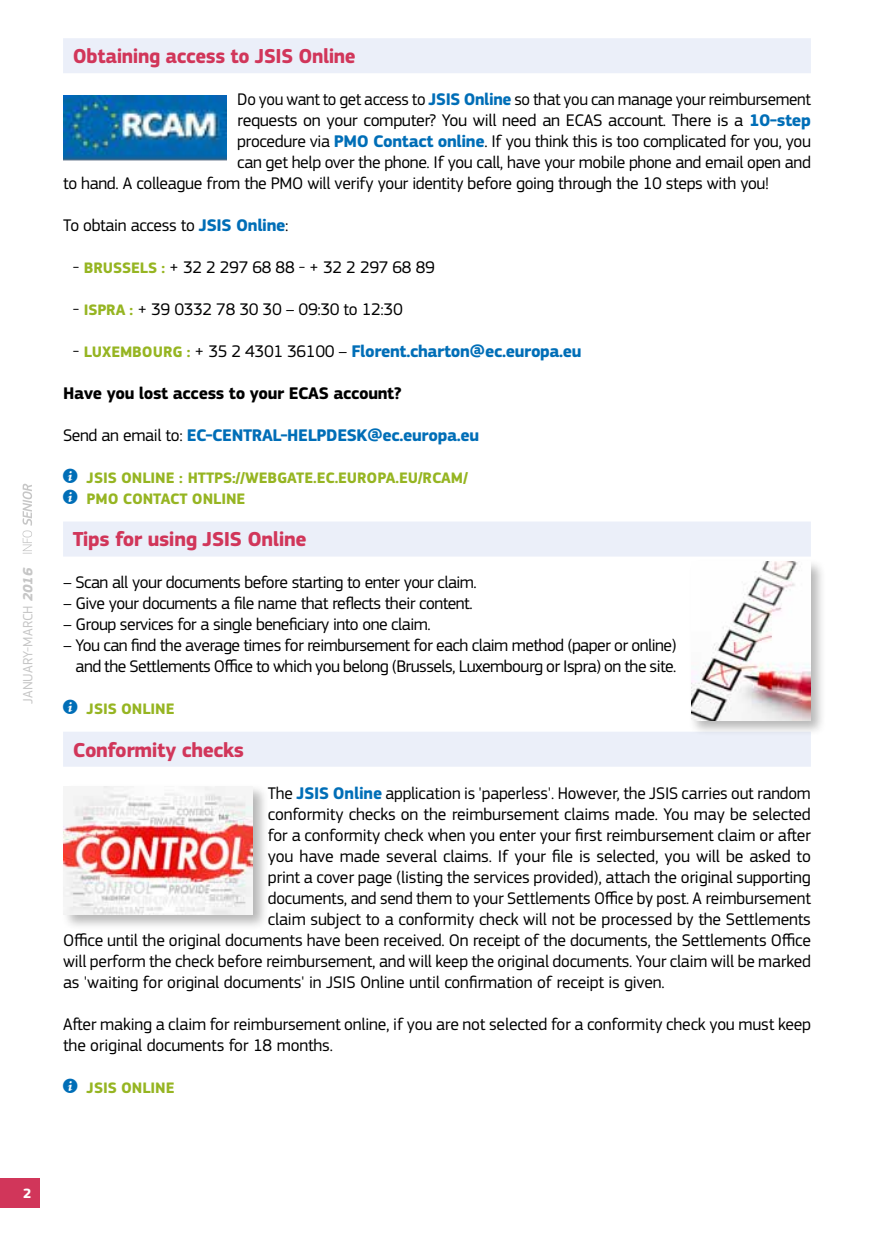
<style>
.page{position:relative;width:874px;height:1241px;background:#fff}
.page>*{position:absolute;margin:0;border:0;box-sizing:border-box;transform-origin:0 0}
.t1{font:700 21px "EC Square Sans Pro";letter-spacing:-.02em;color:#d1365a}
.t2{font:17.5px/21px "EC Square Sans Pro";letter-spacing:-.01em;color:#000}
.t3{font:17.5px/21px "EC Square Sans Pro";letter-spacing:-.03em;color:#000;text-align:right}
.t4{font:700 17.5px "EC Square Sans Pro";letter-spacing:-.02em;color:#006eb7}
.t5{font:700 17.5px "EC Square Sans Pro";letter-spacing:-.02em;color:#000}
.t6{font:700 15.75px/21px "EC Square Sans Pro";letter-spacing:-.005em;color:#96b522}
.t7{font:14px "EC Square Sans Pro";color:#c6c6c6}
.t8{font:700 14px "EC Square Sans Pro";color:#fff}
.s1{font-weight:700;font-style:italic}
.s2{font-weight:700;color:#006eb7}
.s3{font-weight:700;font-size:15.75px;color:#96b522}
.s4{font-weight:400;color:#000}
.s5{font-size:15.75px;color:#96b522}
.s6{font-family:"s Tmedia";font-weight:400;font-size:17.5px;color:#006eb7}
</style>
<div class="page">
<div style="left:0;top:1177px;width:40px;height:30px;background:#d1365a"></div>
<svg style="left:23px;top:483px;width:9px;height:70px"></svg>
<div style="left:63px;top:38px;width:747px;height:35px;background:#ebeff9"></div>
<div style="left:63px;top:521px;width:747px;height:35px;background:#ebeff9"></div>
<div style="left:63px;top:731px;width:747px;height:35px;background:#ebeff9"></div>
<img style="left:64px;top:95px;width:162px;height:66px">
<div style="left:688px;top:559px;width:138px;height:177px;background:#000;opacity:.29"></div>
<img style="left:691px;top:561px;width:119px;height:159px">
<div style="left:61px;top:783px;width:208px;height:148px;background:#000;opacity:.29"></div>
<img style="left:64px;top:786px;width:189px;height:128px">
<p class="t7" style="left:20px;top:703px;width:137px;rotate:-90deg">JANUARY-MARCH <span class="s1">2016</span></p>
<p class="t1" style="left:73px;top:44px;width:284px">Obtaining access to JSIS Online</p>
<p class="t2" style="left:237px;top:89px;width:574px">Do you want to get access to <span class="s2">JSIS Online</span> so that you can manage your reimbursement</p>
<p class="t2" style="left:237px;top:110px;width:575px">requests on your computer? You will need an ECAS account. There is a <span class="s2">10-step</span></p>
<p class="t2" style="left:237px;top:131px;width:575px">procedure via <span class="s2">PMO Contact online</span>. If you think this is too complicated for you, you</p>
<p class="t2" style="left:237px;top:152px;width:575px">can get help over the phone. If you call, have your mobile phone and email open and</p>
<p class="t2" style="left:63px;top:173px;width:707px">to hand. A colleague from the PMO will verify your identity before going through the 10 steps with you!</p>
<p class="t2" style="left:63px;top:215px;width:227px">To obtain access to <span class="s2">JSIS Online</span>:</p>
<p class="t2" style="left:73px;top:257px;width:363px">- <span class="s3">BRUSSELS :</span> + 32 2 297 68 88 - + 32 2 297 68 89</p>
<p class="t2" style="left:73px;top:299px;width:331px">- <span class="s3">ISPRA :</span> + 39 0332 78 30 30 – 09:30 to 12:30</p>
<p class="t4" style="left:73px;top:341px;width:510px"><span class="s4">-</span> <span class="s5">LUXEMBOURG :</span> <span class="s4">+ 35 2 4301 36100 –</span> Florent.charton@ec.europa.eu</p>
<p class="t5" style="left:63px;top:383px;width:340px">Have you lost access to your ECAS account?</p>
<p class="t4" style="left:63px;top:425px;width:417px"><span class="s4">Send an email to:</span> EC-CENTRAL-HELPDESK@ec.europa.eu</p>
<p class="t6" style="left:63px;top:468px;width:406px"><span class="s6">i</span> JSIS ONLINE : HTTPS://WEBGATE.EC.EUROPA.EU/RCAM/ <span class="s6">i</span> PMO CONTACT ONLINE</p>
<p class="t1" style="left:73px;top:527px;width:235px">Tips for using JSIS Online</p>
<p class="t3" style="left:63px;top:572px;width:415px">– Scan all your documents before starting to enter your claim.</p>
<p class="t3" style="left:63px;top:593px;width:411px">– Give your documents a file name that reflects their content.</p>
<p class="t3" style="left:63px;top:614px;width:369px">– Group services for a single beneficiary into one claim.</p>
<p class="t3" style="left:63px;top:635px;width:614px">– You can find the average times for reimbursement for each claim method (paper or online) and the Settlements Office to which you belong (Brussels, Luxembourg or Ispra) on the site.</p>
<p class="t6" style="left:63px;top:699px;width:113px"><span class="s6">i</span> JSIS ONLINE</p>
<p class="t1" style="left:73px;top:737px;width:172px">Conformity checks</p>
<p class="t2" style="left:268px;top:782px;width:544px">The <span class="s2">JSIS Online</span> application is 'paperless'. However, the JSIS carries out random</p>
<p class="t2" style="left:268px;top:803px;width:544px">conformity checks on the reimbursement claims made. You may be selected</p>
<p class="t2" style="left:268px;top:824px;width:544px">for a conformity check when you enter your first reimbursement claim or after</p>
<p class="t2" style="left:268px;top:845px;width:544px">you have made several claims. If your file is selected, you will be asked to</p>
<p class="t2" style="left:268px;top:866px;width:544px">print a cover page (listing the services provided), attach the original supporting</p>
<p class="t2" style="left:268px;top:887px;width:544px">documents, and send them to your Settlements Office by post. A reimbursement</p>
<p class="t2" style="left:268px;top:908px;width:544px">claim subject to a conformity check will not be processed by the Settlements</p>
<p class="t2" style="left:63px;top:929px;width:749px">Office until the original documents have been received. On receipt of the documents, the Settlements Office</p>
<p class="t2" style="left:63px;top:950px;width:749px">will perform the check before reimbursement, and will keep the original documents. Your claim will be marked</p>
<p class="t2" style="left:63px;top:971px;width:603px">as 'waiting for original documents' in JSIS Online until confirmation of receipt is given.</p>
<p class="t2" style="left:63px;top:1013px;width:749px">After making a claim for reimbursement online, if you are not selected for a conformity check you must keep the original documents for 18 months.</p>
<p class="t6" style="left:63px;top:1077px;width:113px"><span class="s6">i</span> JSIS ONLINE</p>
<p class="t8" style="left:23px;top:1184px;width:10px">2</p>
</div>
